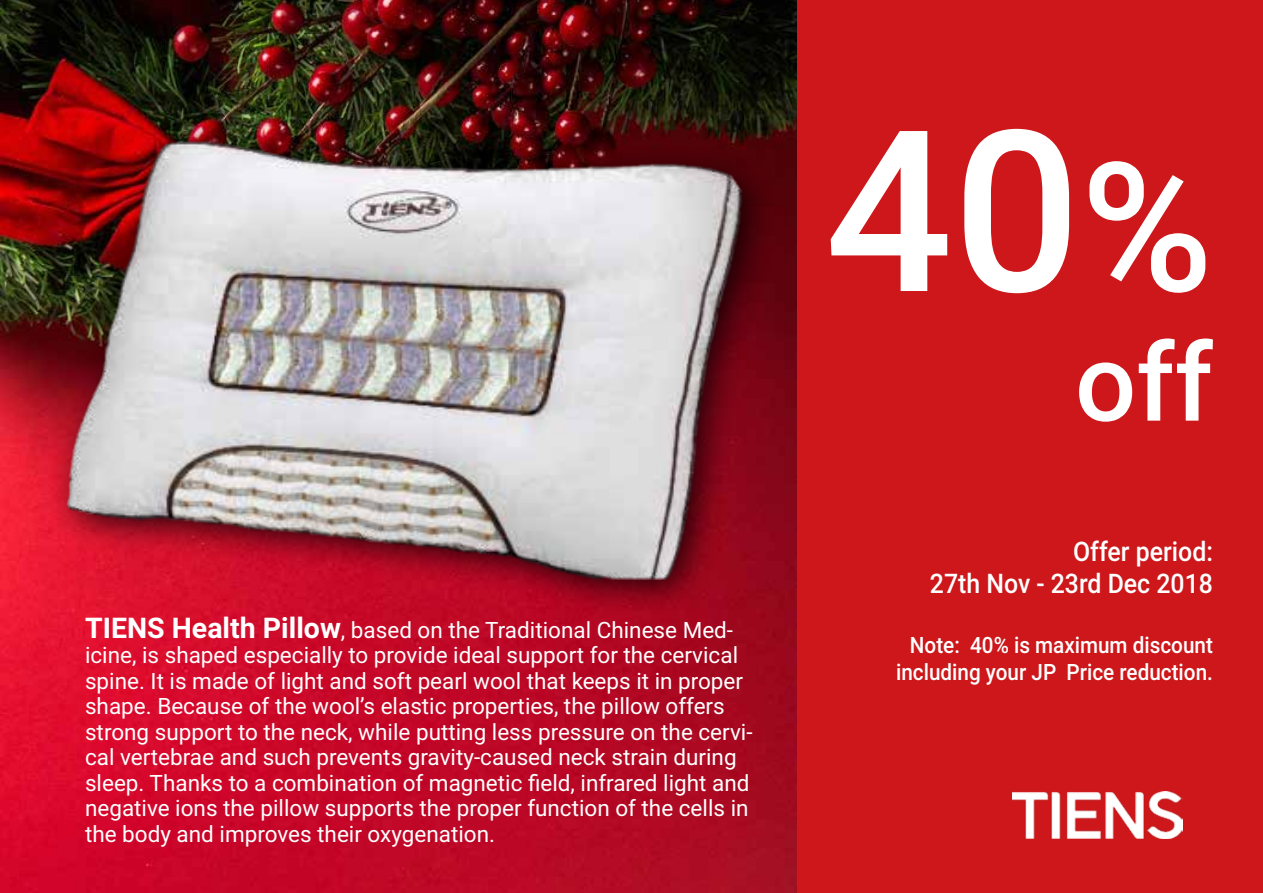
<style>
.page{position:relative;width:1263px;height:893px;background:#fff}
.page>*{position:absolute;margin:0;border:0;box-sizing:border-box;transform-origin:0 0}
.t1{font:500 225px "Roboto";color:#fff}
.t2{font:500 108px "Roboto";color:#fff}
.t3{font:500 27px/32.4px "Roboto";color:#fff;text-align:right;scale:.92 1}
.t4{font:22.5px/25.5px "Roboto";color:#fff}
.t5{font:500 22.5px/27px "Roboto";color:#fff;text-align:right;scale:.92 1}
.s1{font-weight:700;font-size:28.5px}
.s2{font-size:180px}
</style>
<div class="page">
<img style="left:0;top:0;width:797px;height:893px">
<div style="left:47px;top:121px;width:730px;height:495px;background:#000;opacity:.75"></div>
<img style="left:7px;top:100px;width:790px;height:504px">
<div style="left:797px;top:0;width:466px;height:893px;background:#cd171a"></div>
<img style="left:1013px;top:791px;width:170px;height:48px">
<p class="t4" style="left:85px;top:616px;width:669px"><span class="s1">TIENS Health Pillow</span>, based on the Traditional Chinese Med&shy;icine, is shaped especially to provide ideal support for the cervical spine. It is made of light and soft pearl wool that keeps it in proper shape. Because of the wool’s elastic properties, the pillow offers strong support to the neck, while putting less pressure on the cervi&shy;cal vertebrae and such prevents gravity-caused neck strain during sleep. Thanks to a combination of magnetic field, infrared light and negative ions the pillow supports the proper function of the cells in the body and improves their oxygenation.</p>
<h1 class="t1" style="left:825px;top:53px;width:389px">40<span class="s2">%</span></h1>
<h2 class="t2" style="left:1075px;top:307px;width:139px">off</h2>
<p class="t3" style="left:930px;top:534px;width:309px">Offer period:<br>27th Nov - 23rd Dec 2018</p>
<p class="t5" style="left:896px;top:630px;width:346px">Note: 40% is maximum discount including your JP Price reduction.</p>
</div>
